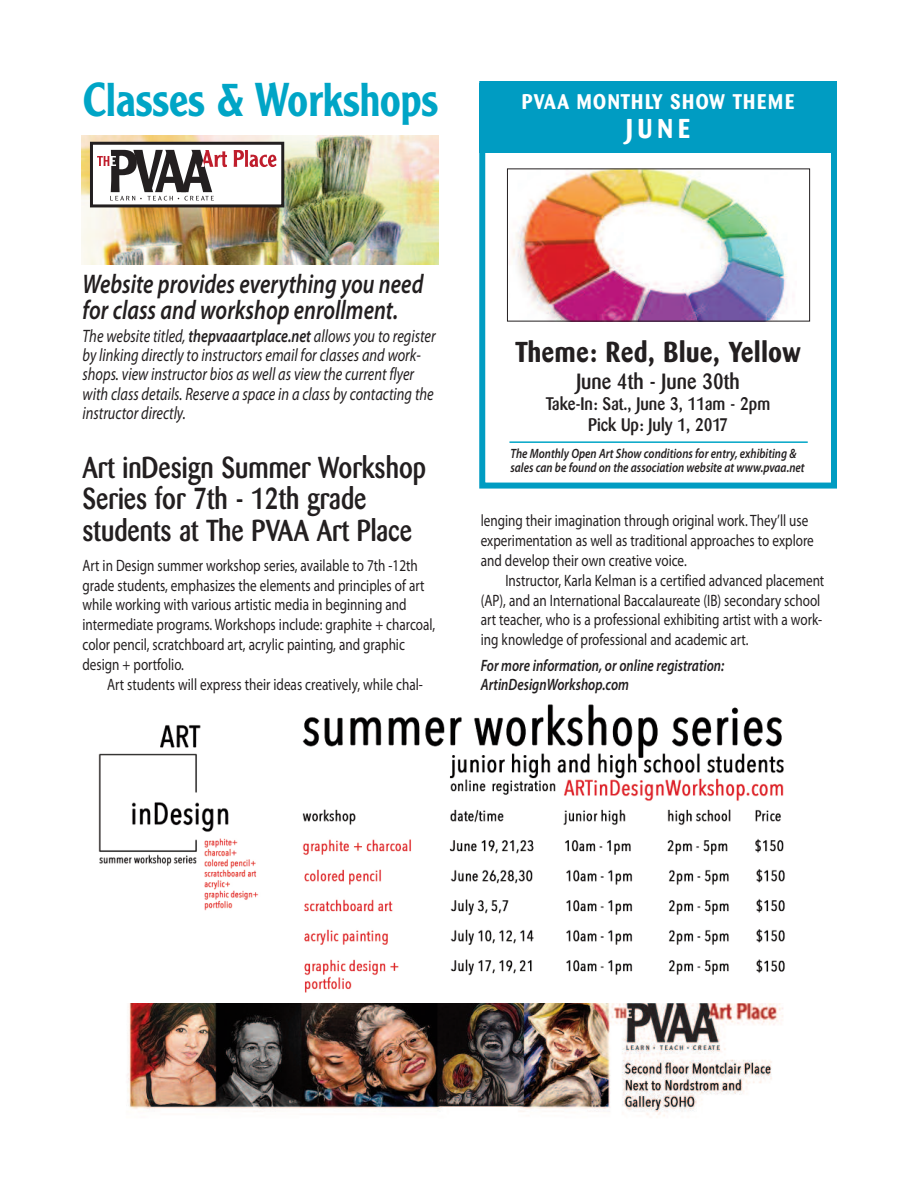
<style>
.page{position:relative;width:918px;height:1188px;background:#fff}
.page>*{position:absolute;margin:0;border:0;box-sizing:border-box;transform-origin:0 0}
.t1{font:500 46.5px "Clearface Gothic LH";color:#00a5c6;scale:.92 1}
.t2{font:500 30px/31.5px "Barmeno";color:#231f20;scale:.85 1}
.t3{font:700 28.5px "Barmeno";letter-spacing:.025em;color:#231f20;scale:.9 1}
.t4{font:italic 600 27px/25.5px "Myriad Pro";color:#231f20;scale:.8 1}
.t5{font:700 27px "Barmeno";color:#fff;scale:.92 1}
.t6{font:500 21.9px "Barmeno";color:#231f20;scale:.9 1}
.t7{font:700 21px "Barmeno";letter-spacing:.075em;color:#fff;scale:.92 1}
.t8{font:italic 18px/19.2px "Myriad Pro";color:#231f20;scale:.8 1}
.t9{font:500 18px/21px "Barmeno";color:#231f20;text-align:center;scale:.9 1}
.t10{font:16.5px/19.8px "Myriad Pro";color:#231f20;scale:.8 1}
.t11{font:italic 600 16.5px/19.8px "Myriad Pro";color:#231f20;scale:.8 1}
.t12{font:italic 600 13.5px/13.5px "Myriad Pro";color:#231f20;scale:.83 1}
.s1{font-weight:600}
</style>
<div class="page">
<img style="left:81px;top:135px;width:358px;height:129px">
<div style="left:479px;top:81px;width:358px;height:408px;border:6px solid #009cc2"></div>
<div style="left:479px;top:83px;width:358px;height:70px;background:#009cc2"></div>
<hr style="left:509px;top:441px;width:299px;height:2px;background:#00a5c6">
<img style="left:512px;top:170px;width:275px;height:149px">
<div style="left:507px;top:168px;width:303px;height:153px;border:1px solid #231f20"></div>
<div style="left:91px;top:143px;width:192px;height:63px;background:#fff"></div>
<svg style="left:234px;top:150px;width:43px;height:17px"></svg>
<svg style="left:97px;top:150px;width:130px;height:51px"></svg>
<div style="left:90px;top:142px;width:194px;height:65px;border:3px solid #231f20"></div>
<img style="left:98px;top:704px;width:687px;height:289px">
<img style="left:127px;top:1003px;width:656px;height:114px">
<h1 class="t1" style="left:83px;top:83px;width:388px">Classes &amp; Workshops</h1>
<p class="t7" style="left:522px;top:91px;width:298px">PVAA MONTHLY SHOW THEME</p>
<h3 class="t5" style="left:626px;top:115px;width:71px">JUNE</h3>
<h3 class="t4" style="left:83px;top:273px;width:428px">Website provides everything you need for class and workshop enrollment.</h3>
<p class="t8" style="left:83px;top:328px;width:443px">The website titled, <span class="s1">thepvaaartplace.net</span> allows you to register by linking directly to instructors email for classes and work&shy;shops. view instructor bios as well as view the current flyer with class details. Reserve a space in a class by contacting the instructor directly.</p>
<h2 class="t2" style="left:82px;top:454px;width:406px">Art inDesign Summer Workshop<br>Series for 7th - 12th grade students at The PVAA Art Place</h2>
<p class="t10" style="left:82px;top:557px;width:442px">Art in Design summer workshop series, available to 7th -12th grade students, emphasizes the elements and principles of art while working with various artistic media in beginning and intermediate programs. Workshops include: graphite + charcoal, color pencil, scratchboard art, acrylic painting, and graphic design + portfolio.</p>
<p class="t10" style="left:107px;top:676px;width:396px">Art students will express their ideas creatively, while chal-</p>
<h3 class="t3" style="left:515px;top:338px;width:318px">Theme: Red, Blue, Yellow</h3>
<h3 class="t6" style="left:576px;top:373px;width:183px">June 4th - June 30th</h3>
<p class="t9" style="left:546px;top:395px;width:251px">Take-In: Sat., June 3, 11am - 2pm<br>Pick Up: July 1, 2017</p>
<p class="t12" style="left:510px;top:448px;width:356px">The Monthly Open Art Show conditions for entry, exhibiting &amp; sales can be found on the association website at www.pvaa.net</p>
<p class="t10" style="left:481px;top:512px;width:418px">lenging their imagination through original work. They’ll use experimentation as well as traditional approaches to explore and develop their own creative voice.</p>
<p class="t10" style="left:481px;top:572px;width:431px;text-indent:25px">Instructor, Karla Kelman is a certified advanced placement (AP), and an International Baccalaureate (IB) secondary school art teacher, who is a professional exhibiting artist with a work&shy;ing knowledge of professional and academic art.</p>
<p class="t11" style="left:481px;top:657px;width:306px">For more information, or online registration:<br>ArtinDesignWorkshop.com</p>
</div>
